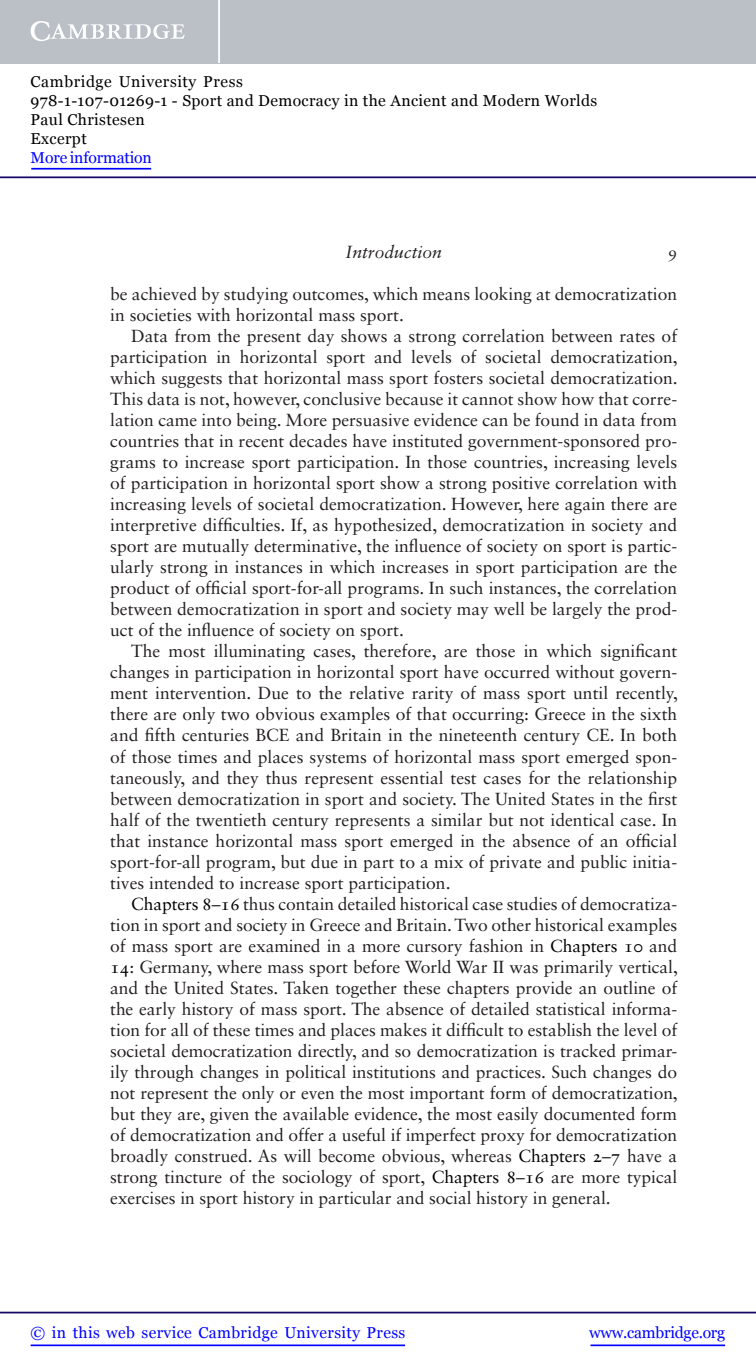
<style>
.page{position:relative;width:756px;height:1371px;background:#fff}
.page>*{position:absolute;margin:0;border:0;box-sizing:border-box;transform-origin:0 0}
.t1{font:17.5px "Sabon LT Std";color:#231f20}
.t2{font:italic 17.5px "Sabon LT Std";color:#231f20}
.t3{font:16.62px "Sabon LT Std";color:#231f20}
.t4{font:15.75px/18.9px "Georgia";letter-spacing:.025em;color:#000}
.t5{font:15.75px "Georgia";letter-spacing:.025em;color:#00f}
.t6{font:15.75px "Georgia";letter-spacing:-.015em;color:#00f}
.t7{font:15.75px "Georgia";letter-spacing:-.01em;color:#00f}
.s1{color:#000}
</style>
<div class="page">
<hr style="left:591px;top:1344px;width:134px;height:1px;background:#00f">
<hr style="left:0;top:1311px;width:756px;height:2px;background:#150666">
<hr style="left:31px;top:1344px;width:374px;height:1px;background:#00f">
<div style="left:0;top:0;width:756px;height:63px;background:#bac0c6"></div>
<svg style="left:31px;top:21px;width:154px;height:20px"></svg>
<hr style="left:218px;top:0;width:2px;height:63px;background:#fff">
<hr style="left:0;top:176px;width:756px;height:2px;background:#150666">
<hr style="left:31px;top:168px;width:120px;height:1px;background:#00f">
<p class="t4" style="left:31px;top:72px;width:568px">Cambridge University Press<br>978-1-107-01269-1 - Sport and Democracy in the Ancient and Modern Worlds<br>Paul Christesen<br>Excerpt</p>
<p class="t7" style="left:31px;top:148px;width:123px">More information</p>
<p class="t2" style="left:346px;top:242px;width:98px">Introduction</p>
<p class="t3" style="left:668px;top:242px;width:11px">9</p>
<p class="t1" style="left:110px;top:284px;width:569px">be achieved by studying outcomes, which means looking at democratization</p>
<p class="t1" style="left:110px;top:305px;width:295px">in societies with horizontal mass sport.</p>
<p class="t1" style="left:131px;top:326px;width:547px">Data from the present day shows a strong correlation between rates of</p>
<p class="t1" style="left:110px;top:347px;width:569px">participation in horizontal sport and levels of societal democratization,</p>
<p class="t1" style="left:110px;top:368px;width:569px">which suggests that horizontal mass sport fosters societal democratization.</p>
<p class="t1" style="left:110px;top:389px;width:568px">This data is not, however, conclusive because it cannot show how that corre-</p>
<p class="t1" style="left:110px;top:410px;width:568px">lation came into being. More persuasive evidence can be found in data from</p>
<p class="t1" style="left:110px;top:431px;width:568px">countries that in recent decades have instituted government-sponsored pro-</p>
<p class="t1" style="left:110px;top:452px;width:569px">grams to increase sport participation. In those countries, increasing levels</p>
<p class="t1" style="left:110px;top:473px;width:569px">of participation in horizontal sport show a strong positive correlation with</p>
<p class="t1" style="left:110px;top:494px;width:568px">increasing levels of societal democratization. However, here again there are</p>
<p class="t1" style="left:110px;top:515px;width:569px">interpretive difficulties. If, as hypothesized, democratization in society and</p>
<p class="t1" style="left:110px;top:536px;width:568px">sport are mutually determinative, the influence of society on sport is partic-</p>
<p class="t1" style="left:110px;top:557px;width:568px">ularly strong in instances in which increases in sport participation are the</p>
<p class="t1" style="left:110px;top:578px;width:568px">product of official sport-for-all programs. In such instances, the correlation</p>
<p class="t1" style="left:110px;top:599px;width:569px">between democratization in sport and society may well be largely the prod-</p>
<p class="t1" style="left:110px;top:620px;width:295px">uct of the influence of society on sport.</p>
<p class="t1" style="left:131px;top:641px;width:548px">The most illuminating cases, therefore, are those in which significant</p>
<p class="t1" style="left:110px;top:662px;width:569px">changes in participation in horizontal sport have occurred without govern-</p>
<p class="t1" style="left:110px;top:683px;width:569px">ment intervention. Due to the relative rarity of mass sport until recently,</p>
<p class="t1" style="left:110px;top:704px;width:569px">there are only two obvious examples of that occurring: Greece in the sixth</p>
<p class="t1" style="left:110px;top:725px;width:568px">and fifth centuries BCE and Britain in the nineteenth century CE. In both</p>
<p class="t1" style="left:110px;top:746px;width:569px">of those times and places systems of horizontal mass sport emerged spon-</p>
<p class="t1" style="left:110px;top:767px;width:569px">taneously, and they thus represent essential test cases for the relationship</p>
<p class="t1" style="left:110px;top:788px;width:569px">between democratization in sport and society. The United States in the first</p>
<p class="t1" style="left:110px;top:809px;width:569px">half of the twentieth century represents a similar but not identical case. In</p>
<p class="t1" style="left:110px;top:830px;width:568px">that instance horizontal mass sport emerged in the absence of an official</p>
<p class="t1" style="left:110px;top:851px;width:568px">sport-for-all program, but due in part to a mix of private and public initia-</p>
<p class="t1" style="left:110px;top:872px;width:342px">tives intended to increase sport participation.</p>
<p class="t1" style="left:131px;top:893px;width:547px"><span class="s1">Chapters 8</span>–<span class="s1">16</span> thus contain detailed historical case studies of democratiza-</p>
<p class="t1" style="left:110px;top:914px;width:569px">tion in sport and society in Greece and Britain. Two other historical examples</p>
<p class="t1" style="left:110px;top:935px;width:569px">of mass sport are examined in a more cursory fashion in <span class="s1">Chapters 10</span> and</p>
<p class="t1" style="left:110px;top:956px;width:569px"><span class="s1">14</span>: Germany, where mass sport before World War II was primarily vertical,</p>
<p class="t1" style="left:110px;top:977px;width:569px">and the United States. Taken together these chapters provide an outline of</p>
<p class="t1" style="left:110px;top:998px;width:568px">the early history of mass sport. The absence of detailed statistical informa-</p>
<p class="t1" style="left:110px;top:1019px;width:569px">tion for all of these times and places makes it difficult to establish the level of</p>
<p class="t1" style="left:110px;top:1040px;width:569px">societal democratization directly, and so democratization is tracked primar-</p>
<p class="t1" style="left:110px;top:1061px;width:569px">ily through changes in political institutions and practices. Such changes do</p>
<p class="t1" style="left:110px;top:1082px;width:569px">not represent the only or even the most important form of democratization,</p>
<p class="t1" style="left:110px;top:1103px;width:568px">but they are, given the available evidence, the most easily documented form</p>
<p class="t1" style="left:110px;top:1124px;width:569px">of democratization and offer a useful if imperfect proxy for democratization</p>
<p class="t1" style="left:110px;top:1145px;width:568px">broadly construed. As will become obvious, whereas <span class="s1">Chapters 2</span>–<span class="s1">7</span> have a</p>
<p class="t1" style="left:110px;top:1166px;width:569px">strong tincture of the sociology of sport, <span class="s1">Chapters 8</span>–<span class="s1">16</span> are more typical</p>
<p class="t1" style="left:110px;top:1187px;width:502px">exercises in sport history in particular and social history in general.</p>
<p class="t5" style="left:31px;top:1323px;width:376px">© in this web service Cambridge University Press</p>
<p class="t6" style="left:589px;top:1323px;width:137px">www.cambridge.org</p>
</div>
